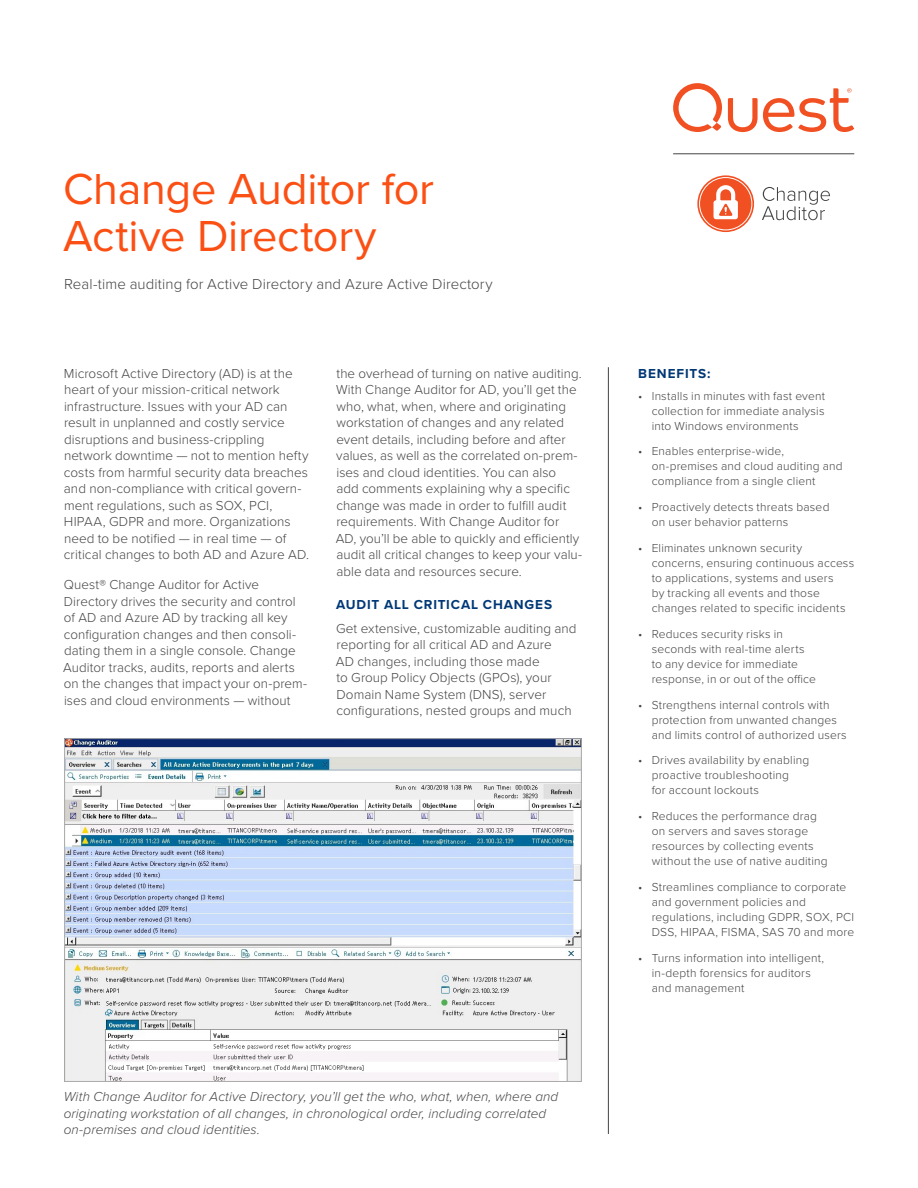
<style>
.page{position:relative;width:918px;height:1188px;background:#fff}
.page>*{position:absolute;margin:0;border:0;box-sizing:border-box;transform-origin:0 0}
.Headline{font:45px/46.5px "Proxima Nova";letter-spacing:-.005em;color:#fb4f14}
.Sub_Head{font:300 15px "Proxima Nova";letter-spacing:.005em;color:#444}
.Body{font:300 13.5px/16.5px "Proxima Nova";letter-spacing:.005em;color:#444}
.t1{font:italic 300 13.5px/16.5px "Proxima Nova";letter-spacing:.005em;color:#444}
.Section_Heading_1{font:700 13.5px "Proxima Nova";letter-spacing:.065em;color:#003876}
.t2{font:300 12px/15px "Proxima Nova";letter-spacing:.015em;color:#444}
</style>
<div class="page">
<svg style="left:728px;top:88px;width:126px;height:44px"></svg>
<svg style="left:673px;top:83px;width:49px;height:49px"></svg>
<hr style="left:608px;top:367px;width:1px;height:767px;background:#444">
<img style="left:66px;top:740px;width:514px;height:340px">
<hr style="left:673px;top:154px;width:181px;height:1px;background:#444">
<svg style="left:762px;top:187px;width:68px;height:33px"></svg>
<svg style="left:697px;top:175px;width:57px;height:57px;background:#f26239"></svg>
<div style="left:699px;top:177px;width:53px;height:53px;border:1px solid #fff;border-radius:50%"></div>
<svg style="left:714px;top:185px;width:24px;height:34px"></svg>
<p class="Headline" style="left:63px;top:164px;width:372px">Change Auditor for<br>Active Directory</p>
<p class="Sub_Head" style="left:64px;top:273px;width:430px">Real-time auditing for Active Directory and Azure Active Directory</p>
<p class="Body" style="left:64px;top:365px;width:247px">Microsoft Active Directory (AD) is at the heart of your mission-critical network infrastructure. Issues with your AD can result in unplanned and costly service disruptions and business-crippling network downtime — not to mention hefty costs from harmful security data breaches and non-compliance with critical govern&shy;ment regulations, such as SOX, PCI, HIPAA, GDPR and more. Organizations need to be notified — in real time — of critical changes to both AD and Azure AD.</p>
<p class="Body" style="left:63px;top:576px;width:245px">Quest® Change Auditor for Active Directory drives the security and control of AD and Azure AD by tracking all key configuration changes and then consoli&shy;dating them in a single console. Change Auditor tracks, audits, reports and alerts on the changes that impact your on-prem&shy;ises and cloud environments — without</p>
<p class="Body" style="left:336px;top:365px;width:248px">the overhead of turning on native auditing.<br>With Change Auditor for AD, you’ll get the who, what, when, where and originating workstation of changes and any related event details, including before and after values, as well as the correlated on-prem&shy;ises and cloud identities. You can also<br>add comments explaining why a specific change was made in order to fulfill audit requirements. With Change Auditor for AD, you’ll be able to quickly and efficiently audit all critical changes to keep your valu&shy;able data and resources secure.</p>
<p class="Section_Heading_1" style="left:336px;top:595px;width:218px">AUDIT ALL CRITICAL CHANGES</p>
<p class="Body" style="left:336px;top:619px;width:242px">Get extensive, customizable auditing and reporting for all critical AD and Azure<br>AD changes, including those made<br>to Group Policy Objects (GPOs), your Domain Name System (DNS), server configurations, nested groups and much</p>
<p class="t1" style="left:64px;top:1088px;width:496px">With Change Auditor for Active Directory, you’ll get the who, what, when, where and originating workstation of all changes, in chronological order, including correlated on-premises and cloud identities.</p>
<p class="Section_Heading_1" style="left:638px;top:363px;width:74px">BENEFITS:</p>
<p class="t2" style="left:652px;top:388px;width:175px;text-align:justify;text-indent:-14px">• Installs in minutes with fast event collection for immediate analysis into Windows environments</p>
<p class="t2" style="left:652px;top:443px;width:192px;text-indent:-14px">• Enables enterprise-wide, on-premises and cloud auditing and compliance from a single client</p>
<p class="t2" style="left:652px;top:499px;width:179px;text-indent:-14px">• Proactively detects threats based on user behavior patterns</p>
<p class="t2" style="left:652px;top:540px;width:204px;text-indent:-14px">• Eliminates unknown security concerns, ensuring continuous access to applications, systems and users<br>by tracking all events and those changes related to specific incidents</p>
<p class="t2" style="left:652px;top:626px;width:166px;text-indent:-14px">• Reduces security risks in seconds with real-time alerts to any device for immediate response, in or out of the office</p>
<p class="t2" style="left:652px;top:697px;width:197px;text-indent:-14px">• Strengthens internal controls with protection from unwanted changes and limits control of authorized users</p>
<p class="t2" style="left:652px;top:752px;width:159px;text-indent:-14px">• Drives availability by enabling proactive troubleshooting<br>for account lockouts</p>
<p class="t2" style="left:652px;top:808px;width:177px;text-indent:-14px">• Reduces the performance drag on servers and saves storage resources by collecting events without the use of native auditing</p>
<p class="t2" style="left:652px;top:879px;width:204px;text-indent:-14px">• Streamlines compliance to corporate and government policies and regulations, including GDPR, SOX, PCI DSS, HIPAA, FISMA, SAS 70 and more</p>
<p class="t2" style="left:652px;top:950px;width:174px;text-indent:-14px">• Turns information into intelligent, in-depth forensics for auditors and management</p>
</div>
